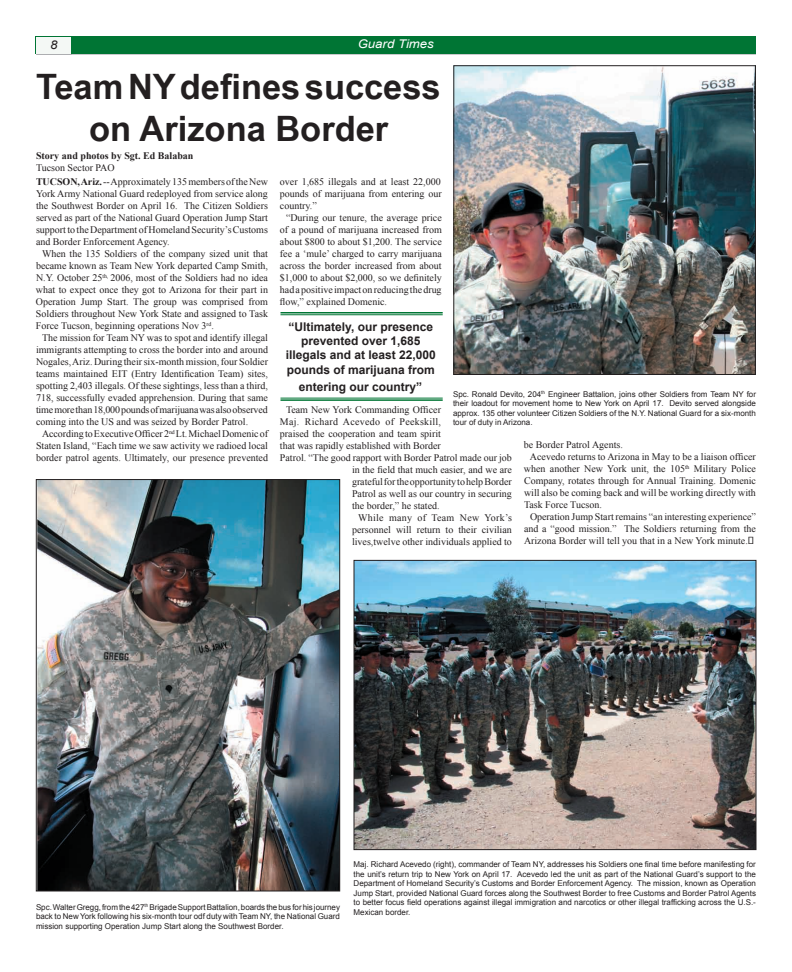
<style>
.page{position:relative;width:792px;height:972px;background:#fff}
.page>*{position:absolute;margin:0;border:0;box-sizing:border-box;transform-origin:0 0}
.t1{font:700 35px/42px "Arial Narrow";color:#231f20;text-align:center;scale:1.2 1}
.t2{font:700 12px/14.4px "Arial";color:#231f20;text-align:center}
.t3{font:italic 12px "Arial";color:#fff;scale:1.1 1}
.t4{font:italic 12px "Arial";color:#231f20;scale:1.1 1}
.t5{font:10px/12px "Times New Roman";color:#231f20;text-align:justify}
.t6{font:10px "Times New Roman";letter-spacing:.025em;color:#231f20}
.t7{font:700 10px "Times New Roman";color:#231f20}
.t8{font:8px/9.6px "Arial";color:#231f20;text-align:justify}
.s1{font-weight:700}
</style>
<div class="page">
<div style="left:36px;top:36px;width:720px;height:18px;background:#007534"></div>
<div style="left:37px;top:37px;width:34px;height:17px;background:#f4f8f5"></div>
<img style="left:356px;top:562px;width:398px;height:286px">
<div style="left:354px;top:560px;width:402px;height:290px;border:1px solid #231f20"></div>
<img style="left:38px;top:481px;width:300px;height:408px">
<div style="left:36px;top:479px;width:304px;height:412px;border:1px solid #231f20"></div>
<img style="left:455px;top:67px;width:299px;height:306px">
<div style="left:453px;top:65px;width:303px;height:310px;border:1px solid #231f20"></div>
<hr style="left:280px;top:312px;width:163px;height:2px;background:#007534">
<hr style="left:280px;top:315px;width:163px;height:1px;background:#007534">
<hr style="left:280px;top:398px;width:163px;height:1px;background:#007534">
<hr style="left:280px;top:399px;width:163px;height:2px;background:#007534">
<p class="t4" style="left:50px;top:37px;width:8px">8</p>
<p class="t3" style="left:358px;top:36px;width:71px">Guard Times</p>
<h1 class="t1" style="left:36px;top:64px;width:339px">Team NY defines success on Arizona Border</h1>
<p class="t7" style="left:36px;top:148px;width:159px">Story and photos by Sgt. Ed Balaban</p>
<p class="t5" style="left:36px;top:161px;width:80px">Tucson Sector PAO</p>
<p class="t5" style="left:36px;top:176px;width:234px"><span class="s1">TUCSON, Ariz.</span> -- Approximately 135 members of the New York Army National Guard redeployed from service along the Southwest Border on April 16. The Citizen Soldiers served as part of the National Guard Operation Jump Start support to the Department of Homeland Security’s Customs and Border Enforcement Agency.</p>
<p class="t5" style="left:36px;top:248px;width:234px;text-indent:6px">When the 135 Soldiers of the company sized unit that became known as Team New York departed Camp Smith, N.Y. October 25<sup>th,</sup> 2006, most of the Soldiers had no idea what to expect once they got to Arizona for their part in Operation Jump Start. The group was comprised from Soldiers throughout New York State and assigned to Task Force Tucson, beginning operations Nov 3<sup>rd</sup>.</p>
<p class="t5" style="left:36px;top:332px;width:234px;text-indent:6px">The mission for Team NY was to spot and identify illegal immigrants attempting to cross the border into and around Nogales, Ariz. During their six-month mission, four Soldier teams maintained EIT (Entry Identification Team) sites, spotting 2,403 illegals. Of these sightings, less than a third, 718, successfully evaded apprehension. During that same time more than 18,000 pounds of marijuana was also observed coming into the US and was seized by Border Patrol.</p>
<p class="t5" style="left:36px;top:428px;width:234px;text-indent:6px">According to Executive Officer 2<sup>nd</sup> Lt. Michael Domenic of Staten Island, “Each time we saw activity we radioed local border patrol agents. Ultimately, our presence prevented</p>
<p class="t5" style="left:280px;top:176px;width:163px">over 1,685 illegals and at least 22,000 pounds of marijuana from entering our country.”</p>
<p class="t5" style="left:280px;top:212px;width:163px;text-indent:6px">“During our tenure, the average price of a pound of marijuana increased from about $800 to about $1,200. The service fee a ‘mule’ charged to carry marijuana across the border increased from about $1,000 to about $2,000, so we definitely had a positive impact on reducing the drug flow,” explained Domenic.</p>
<p class="t2" style="left:286px;top:320px;width:152px">“Ultimately, our presence prevented over 1,685 illegals and at least 22,000 pounds of marijuana from</p>
<p class="t2" style="left:299px;top:380px;width:125px">entering our country”</p>
<p class="t5" style="left:286px;top:403px;width:156px">Team New York Commanding Officer</p>
<p class="t6" style="left:280px;top:415px;width:163px">Maj. Richard Acevedo of Peekskill,</p>
<p class="t5" style="left:280px;top:427px;width:163px">praised the cooperation and team spirit</p>
<p class="t5" style="left:280px;top:439px;width:162px">that was rapidly established with Border</p>
<p class="t5" style="left:280px;top:451px;width:233px">Patrol. “The good rapport with Border Patrol made our job</p>
<p class="t5" style="left:352px;top:463px;width:161px">in the field that much easier, and we are</p>
<p class="t5" style="left:352px;top:475px;width:161px">grateful for the opportunity to help Border</p>
<p class="t5" style="left:352px;top:487px;width:161px">Patrol as well as our country in securing</p>
<p class="t5" style="left:352px;top:499px;width:89px">the border,” he stated.</p>
<p class="t6" style="left:358px;top:511px;width:155px">While many of Team New York’s</p>
<p class="t5" style="left:352px;top:523px;width:161px">personnel will return to their civilian</p>
<p class="t5" style="left:352px;top:535px;width:161px">lives,twelve other individuals applied to</p>
<p class="t8" style="left:453px;top:389px;width:305px">Spc. Ronald Devito, 204<sup>th</sup> Engineer Battalion, joins other Soldiers from Team NY for their loadout for movement home to New York on April 17. Devito served alongside approx. 135 other volunteer Citizen Soldiers of the N.Y. National Guard for a six-month tour of duty in Arizona.</p>
<p class="t5" style="left:524px;top:438px;width:100px">be Border Patrol Agents.</p>
<p class="t5" style="left:530px;top:450px;width:227px">Acevedo returns to Arizona in May to be a liaison officer</p>
<p class="t5" style="left:524px;top:462px;width:234px">when another New York unit, the 105<sup>th</sup> Military Police</p>
<p class="t5" style="left:524px;top:474px;width:234px">Company, rotates through for Annual Training. Domenic</p>
<p class="t5" style="left:524px;top:486px;width:233px">will also be coming back and will be working directly with</p>
<p class="t5" style="left:524px;top:498px;width:79px">Task Force Tucson.</p>
<p class="t5" style="left:530px;top:510px;width:228px">Operation Jump Start remains “an interesting experience”</p>
<p class="t5" style="left:524px;top:522px;width:233px">and a “good mission.” The Soldiers returning from the</p>
<p class="t5" style="left:524px;top:534px;width:225px">Arizona Border will tell you that in a New York minute.</p>
<p class="t8" style="left:36px;top:902px;width:306px">Spc. Walter Gregg, from the 427<sup>th</sup> Brigade Support Battalion, boards the bus for his journey back to New York following his six-month tour odf duty with Team NY, the National Guard mission supporting Operation Jump Start along the Southwest Border.</p>
<p class="t8" style="left:354px;top:859px;width:404px">Maj. Richard Acevedo (right), commander of Team NY, addresses his Soldiers one final time before manifesting for the unit’s return trip to New York on April 17. Acevedo led the unit as part of the National Guard’s support to the Department of Homeland Security’s Customs and Border Enforcement Agency. The mission, known as Operation Jump Start, provided National Guard forces along the Southwest Border to free Customs and Border Patrol Agents to better focus field operations against illegal immigration and narcotics or other illegal trafficking across the U.S.- Mexican border.</p>
</div>
